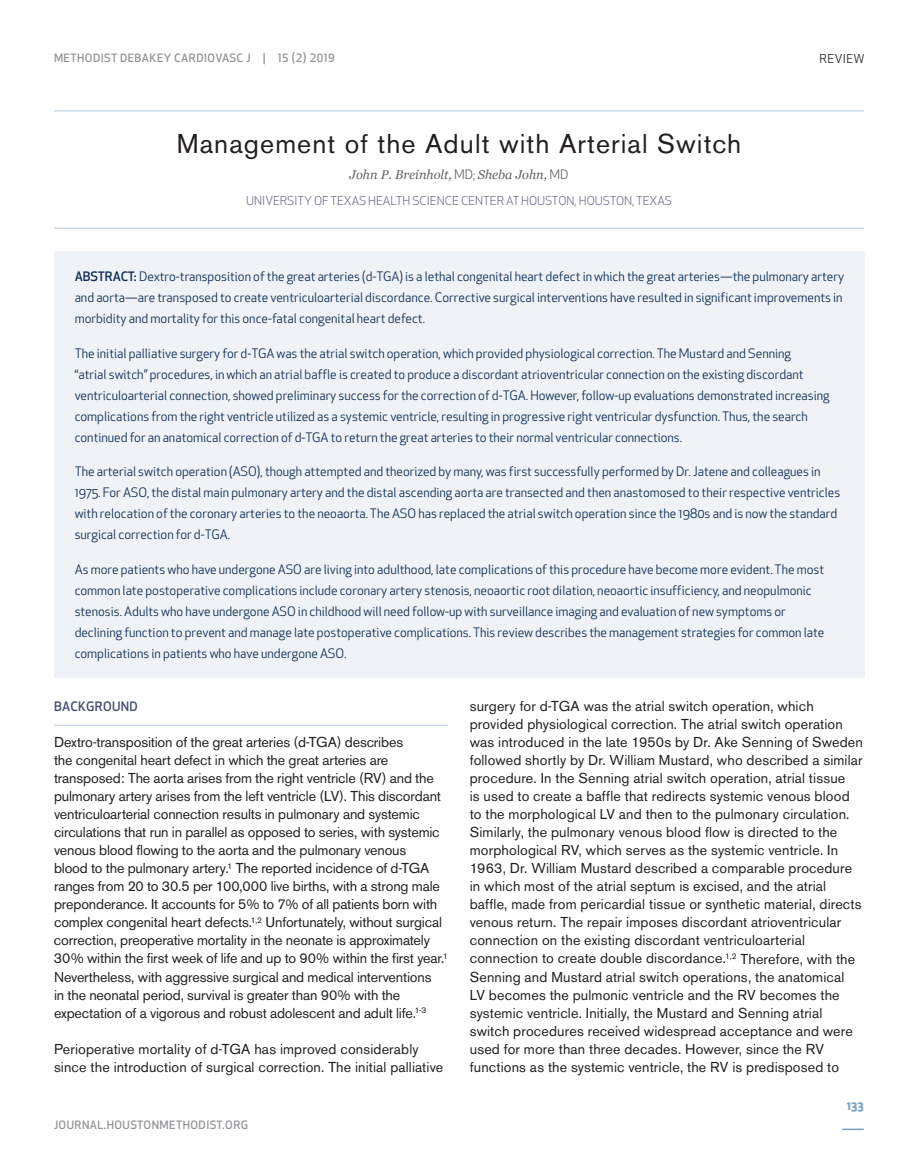
<style>
.page{position:relative;width:918px;height:1175px;background:#fff}
.page>*{position:absolute;margin:0;border:0;box-sizing:border-box;transform-origin:0 0}
.t1{font:27px "Akzidenz Grotesk BE";letter-spacing:.04em;color:#231f20}
.t2{font:14.25px/18px "Akzidenz Grotesk BE";letter-spacing:.005em;color:#231f20}
.t3{font:12.75px/21px "Apex New";color:#0e2b51}
.t4{font:italic 12.75px "Georgia";color:#636366}
.t5{font:500 12.75px "Apex New";letter-spacing:.03em;color:#434d6e}
.t6{font:12px "Apex New";color:#727791}
.t7{font:12px "Apex New";letter-spacing:.04em;color:#231f20}
.t8{font:700 12px "Apex New";color:#7b9fc3}
.t9{font:500 11.25px "Apex New";letter-spacing:.04em;color:#939598}
.s1{font-family:"Apex New";font-style:normal}
.s2{font-weight:500}
</style>
<div class="page">
<hr style="left:842px;top:1128px;width:22px;height:2px;background:#7b9fc3">
<hr style="left:54px;top:110px;width:810px;height:1px;background:#b8c8de">
<hr style="left:54px;top:725px;width:394px;height:1px;background:#b8c8de">
<hr style="left:54px;top:228px;width:810px;height:1px;background:#b8c8de">
<div style="left:54px;top:251px;width:810px;height:427px;background:#eff3f7"></div>
<p class="t9" style="left:54px;top:51px;width:282px">METHODIST DEBAKEY CARDIOVASC J | 15 (2) 2019</p>
<p class="t7" style="left:819px;top:51px;width:46px">REVIEW</p>
<h1 class="t1" style="left:177px;top:127px;width:566px">Management of the Adult with Arterial Switch</h1>
<p class="t4" style="left:350px;top:166px;width:220px">John P. Breinholt, <span class="s1">MD;</span> Sheba John, <span class="s1">MD</span></p>
<p class="t6" style="left:246px;top:193px;width:427px">UNIVERSITY OF TEXAS HEALTH SCIENCE CENTER AT HOUSTON, HOUSTON, TEXAS</p>
<p class="t3" style="left:75px;top:266px;width:771px"><span class="s2">ABSTRACT:</span> Dextro-transposition of the great arteries (d-TGA) is a lethal congenital heart defect in which the great arteries—the pulmonary artery and aorta—are transposed to create ventriculoarterial discordance. Corrective surgical interventions have resulted in significant improvements in morbidity and mortality for this once-fatal congenital heart defect.</p>
<p class="t3" style="left:75px;top:343px;width:756px">The initial palliative surgery for d-TGA was the atrial switch operation, which provided physiological correction. The Mustard and Senning<br>“atrial switch” procedures, in which an atrial baffle is created to produce a discordant atrioventricular connection on the existing discordant ventriculoarterial connection, showed preliminary success for the correction of d-TGA. However, follow-up evaluations demonstrated increasing complications from the right ventricle utilized as a systemic ventricle, resulting in progressive right ventricular dysfunction. Thus, the search continued for an anatomical correction of d-TGA to return the great arteries to their normal ventricular connections.</p>
<p class="t3" style="left:75px;top:461px;width:767px">The arterial switch operation (ASO), though attempted and theorized by many, was first successfully performed by Dr. Jatene and colleagues in 1975. For ASO, the distal main pulmonary artery and the distal ascending aorta are transected and then anastomosed to their respective ventricles with relocation of the coronary arteries to the neoaorta. The ASO has replaced the atrial switch operation since the 1980s and is now the standard surgical correction for d-TGA.</p>
<p class="t3" style="left:75px;top:559px;width:751px">As more patients who have undergone ASO are living into adulthood, late complications of this procedure have become more evident. The most common late postoperative complications include coronary artery stenosis, neoaortic root dilation, neoaortic insufficiency, and neopulmonic stenosis. Adults who have undergone ASO in childhood will need follow-up with surveillance imaging and evaluation of new symptoms or declining function to prevent and manage late postoperative complications. This review describes the management strategies for common late complications in patients who have undergone ASO.</p>
<p class="t5" style="left:54px;top:698px;width:85px">BACKGROUND</p>
<p class="t2" style="left:54px;top:733px;width:396px">Dextro-transposition of the great arteries (d-TGA) describes<br>the congenital heart defect in which the great arteries are transposed: The aorta arises from the right ventricle (RV) and the pulmonary artery arises from the left ventricle (LV). This discordant ventriculoarterial connection results in pulmonary and systemic circulations that run in parallel as opposed to series, with systemic venous blood flowing to the aorta and the pulmonary venous<br>blood to the pulmonary artery.<sup>1</sup> The reported incidence of d-TGA ranges from 20 to 30.5 per 100,000 live births, with a strong male preponderance. It accounts for 5% to 7% of all patients born with complex congenital heart defects.<sup>1,2</sup> Unfortunately, without surgical correction, preoperative mortality in the neonate is approximately 30% within the first week of life and up to 90% within the first year.<sup>1<br></sup>Nevertheless, with aggressive surgical and medical interventions<br>in the neonatal period, survival is greater than 90% with the expectation of a vigorous and robust adolescent and adult life.<sup>1-3</sup></p>
<p class="t2" style="left:54px;top:1039px;width:391px">Perioperative mortality of d-TGA has improved considerably since the introduction of surgical correction. The initial palliative</p>
<p class="t9" style="left:54px;top:1117px;width:196px">JOURNAL.HOUSTONMETHODIST.ORG</p>
<p class="t2" style="left:470px;top:697px;width:395px">surgery for d-TGA was the atrial switch operation, which provided physiological correction. The atrial switch operation was introduced in the late 1950s by Dr. Ake Senning of Sweden followed shortly by Dr. William Mustard, who described a similar procedure. In the Senning atrial switch operation, atrial tissue<br>is used to create a baffle that redirects systemic venous blood to the morphological LV and then to the pulmonary circulation.<br>Similarly, the pulmonary venous blood flow is directed to the morphological RV, which serves as the systemic ventricle. In 1963, Dr. William Mustard described a comparable procedure in which most of the atrial septum is excised, and the atrial baffle, made from pericardial tissue or synthetic material, directs venous return. The repair imposes discordant atrioventricular connection on the existing discordant ventriculoarterial connection to create double discordance.<sup>1,2</sup> Therefore, with the Senning and Mustard atrial switch operations, the anatomical LV becomes the pulmonic ventricle and the RV becomes the systemic ventricle. Initially, the Mustard and Senning atrial switch procedures received widespread acceptance and were used for more than three decades. However, since the RV functions as the systemic ventricle, the RV is predisposed to</p>
<p class="t8" style="left:847px;top:1097px;width:19px">133</p>
</div>
